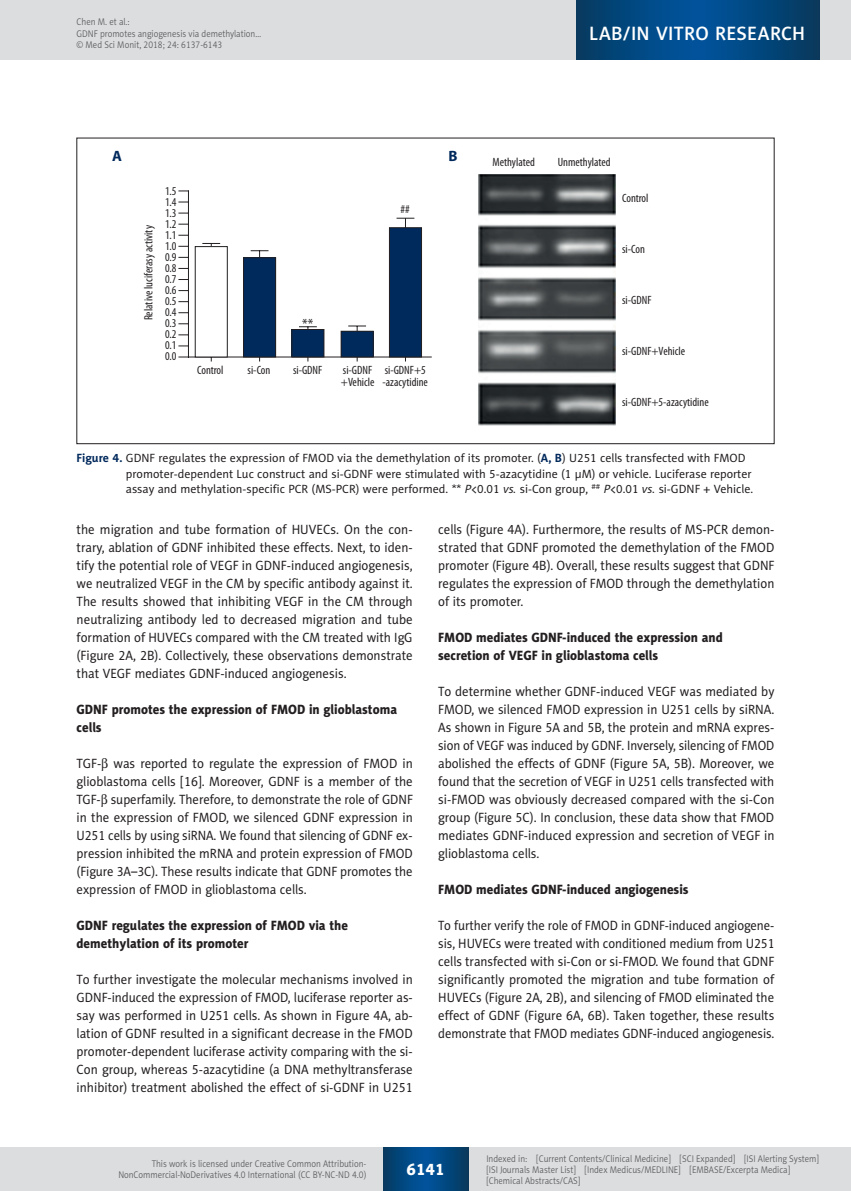
<style>
.page{position:relative;width:851px;height:1191px;background:#fff}
.page>*{position:absolute;margin:0;border:0;box-sizing:border-box;transform-origin:0 0}
.t1{font:19.5px "Naomi Sans EFN Medium";letter-spacing:.01em;color:#fff}
.t2{font:16.5px "Naomi Sans EFN Heavy";color:#fff}
.t3{font:condensed 15px "Myriad Pro";color:#231f20}
.t4{font:700 15px "Myriad Pro";color:#00295c}
.MSM_Body{font:13.5px/18px "Naomi Sans EFN";color:#231f20;text-align:justify;scale:.95 1}
.MSM_Body-2{font:13.5px/18px "Naomi Sans EFN";color:#231f20;text-align:justify;scale:.94 1}
.MSM_Headline_2{font:13.5px/18px "Naomi Sans EFN Heavy";color:#231f20;scale:.95 1}
.MSM_Rycina_tytul{font:12px/15.8px "Naomi Sans EFN";color:#231f20}
.t5{font:condensed 12px/11.1px "Myriad Pro";color:#231f20}
.t6{font:9.75px/11.2px "Naomi Sans EFN Light";color:#57585a;scale:.9 1}
.s1{font-weight:700;color:#00295c}
.s2{font-style:italic}
.s3{font-family:"Standard Sym L"}
</style>
<div class="page">
<img style="left:478px;top:174px;width:137px;height:252px">
<hr style="left:178px;top:357px;width:253px;height:1px;background:#231f20">
<hr style="left:188px;top:191px;width:1px;height:166px;background:#231f20">
<svg style="left:194px;top:217px;width:221px;height:145px"></svg>
<div style="left:389px;top:227px;width:33px;height:130px;background:#00295c;border:1px solid #231f20"></div>
<div style="left:0;top:1148px;width:850px;height:43px;background:#dcdddf"></div>
<svg style="left:383px;top:1147px;width:85px;height:43px;background:#02477e"></svg>
<div style="left:0;top:0;width:850px;height:60px;background:#dcdddf"></div>
<svg style="left:576px;top:0;width:243px;height:60px;background:#02477e"></svg>
<p class="t6" style="left:77px;top:16px;width:206px">Chen M. et al.:<br>GDNF promotes angiogenesis via demethylation… © Med Sci Monit, 2018; 24: 6137-6143</p>
<h1 class="t1" style="left:589px;top:22px;width:217px">LAB/IN VITRO RESEARCH</h1>
<p class="t4" style="left:112px;top:147px;width:11px">A</p>
<p class="t4" style="left:448px;top:147px;width:11px">B</p>
<p class="t5" style="left:143px;top:320px;width:97px;rotate:-90deg">Relative luciferasy activity</p>
<p class="t5" style="left:165px;top:186px;width:13px;text-align:justify">1.5<br>1.4<br>1.3<br>1.2<br>1.1<br>1.0<br>0.9<br>0.8<br>0.7<br>0.6<br>0.5<br>0.4<br>0.3<br>0.2<br>0.1<br>0.0</p>
<p class="t5" style="left:197px;top:364px;width:28px">Control</p>
<p class="t3" style="left:302px;top:316px;width:13px">**</p>
<p class="t5" style="left:400px;top:204px;width:11px">##</p>
<p class="t5" style="left:247px;top:364px;width:24px">si-Con</p>
<p class="t5" style="left:293px;top:364px;width:31px">si-GDNF</p>
<p class="t5" style="left:341px;top:364px;width:35px;line-height:12px">si-GDNF +Vehicle</p>
<p class="t5" style="left:382px;top:364px;width:47px;line-height:12px">si-GDNF+5 -azacytidine</p>
<p class="t5" style="left:492px;top:157px;width:44px">Methylated</p>
<p class="t5" style="left:557px;top:157px;width:54px">Unmethylated</p>
<p class="t5" style="left:622px;top:192px;width:28px">Control</p>
<p class="t5" style="left:622px;top:243px;width:24px">si-Con</p>
<p class="t5" style="left:622px;top:294px;width:31px">si-GDNF</p>
<p class="t5" style="left:622px;top:345px;width:64px">si-GDNF+Vehicle</p>
<p class="t5" style="left:622px;top:396px;width:88px">si-GDNF+5-azacytidine</p>
<p class="MSM_Rycina_tytul" style="left:126px;top:450px;width:628px;text-indent:-49px"><span class="s1">Figure 4.</span> GDNF regulates the expression of FMOD via the demethylation of its promoter. (<span class="s1">A, B</span>) U251 cells transfected with FMOD promoter-dependent Luc construct and si-GDNF were stimulated with 5-azacytidine (1 μM) or vehicle. Luciferase reporter assay and methylation-specific PCR (MS-PCR) were performed. ** <span class="s2">P</span>&lt;0.01 <span class="s2">vs.</span> si-Con group, <sup>##</sup> <span class="s2">P</span>&lt;0.01 <span class="s2">vs.</span> si-GDNF + Vehicle.</p>
<p class="MSM_Body" style="left:77px;top:520px;width:355px">the migration and tube formation of HUVECs. On the con&shy;trary, ablation of GDNF inhibited these effects. Next, to iden&shy;tify the potential role of VEGF in GDNF-induced angiogenesis, we neutralized VEGF in the CM by specific antibody against it.<br>The results showed that inhibiting VEGF in the CM through neutralizing antibody led to decreased migration and tube formation of HUVECs compared with the CM treated with IgG (Figure 2A, 2B). Collectively, these observations demonstrate that VEGF mediates GDNF-induced angiogenesis.</p>
<p class="MSM_Headline_2" style="left:77px;top:700px;width:339px">GDNF promotes the expression of FMOD in glioblastoma cells</p>
<p class="MSM_Body" style="left:77px;top:754px;width:355px">TGF-<span class="s3">b</span> was reported to regulate the expression of FMOD in glioblastoma cells [16]. Moreover, GDNF is a member of the TGF-<span class="s3">b</span> superfamily. Therefore, to demonstrate the role of GDNF in the expression of FMOD, we silenced GDNF expression in U251 cells by using siRNA. We found that silencing of GDNF ex&shy;pression inhibited the mRNA and protein expression of FMOD (Figure 3A–3C). These results indicate that GDNF promotes the expression of FMOD in glioblastoma cells.</p>
<p class="MSM_Headline_2" style="left:77px;top:916px;width:287px">GDNF regulates the expression of FMOD via the demethylation of its promoter</p>
<p class="MSM_Body" style="left:77px;top:970px;width:355px">To further investigate the molecular mechanisms involved in GDNF-induced the expression of FMOD, luciferase reporter as&shy;say was performed in U251 cells. As shown in Figure 4A, ab&shy;lation of GDNF resulted in a significant decrease in the FMOD promoter-dependent luciferase activity comparing with the si-Con group, whereas 5-azacytidine (a DNA methyltransferase inhibitor) treatment abolished the effect of si-GDNF in U251</p>
<p class="MSM_Body" style="left:438px;top:520px;width:355px">cells (Figure 4A). Furthermore, the results of MS-PCR demon&shy;strated that GDNF promoted the demethylation of the FMOD promoter (Figure 4B). Overall, these results suggest that GDNF regulates the expression of FMOD through the demethylation of its promoter.</p>
<p class="MSM_Headline_2" style="left:438px;top:628px;width:301px">FMOD mediates GDNF-induced the expression and secretion of VEGF in glioblastoma cells</p>
<p class="MSM_Body" style="left:438px;top:682px;width:355px">To determine whether GDNF-induced VEGF was mediated by FMOD, we silenced FMOD expression in U251 cells by siRNA.<br>As shown in Figure 5A and 5B, the protein and mRNA expres&shy;sion of VEGF was induced by GDNF. Inversely, silencing of FMOD abolished the effects of GDNF (Figure 5A, 5B). Moreover, we found that the secretion of VEGF in U251 cells transfected with si-FMOD was obviously decreased compared with the si-Con group (Figure 5C). In conclusion, these data show that FMOD mediates GDNF-induced expression and secretion of VEGF in glioblastoma cells.</p>
<p class="MSM_Headline_2" style="left:438px;top:880px;width:265px">FMOD mediates GDNF-induced angiogenesis</p>
<p class="MSM_Body-2" style="left:438px;top:916px;width:359px">To further verify the role of FMOD in GDNF-induced angiogene&shy;sis, HUVECs were treated with conditioned medium from U251 cells transfected with si-Con or si-FMOD. We found that GDNF significantly promoted the migration and tube formation of HUVECs (Figure 2A, 2B), and silencing of FMOD eliminated the effect of GDNF (Figure 6A, 6B). Taken together, these results demonstrate that FMOD mediates GDNF-induced angiogenesis.</p>
<p class="t6" style="left:118px;top:1158px;width:277px;text-align:right">This work is licensed under Creative Common Attribution-<br>NonCommercial-NoDerivatives 4.0 International (CC BY-NC-ND 4.0)</p>
<p class="t2" style="left:406px;top:1159px;width:40px">6141</p>
<p class="t6" style="left:486px;top:1152px;width:371px">Indexed in: [Current Contents/Clinical Medicine] [SCI Expanded] [ISI Alerting System] [ISI Journals Master List] [Index Medicus/MEDLINE] [EMBASE/Excerpta Medica] [Chemical Abstracts/CAS]</p>
</div>
